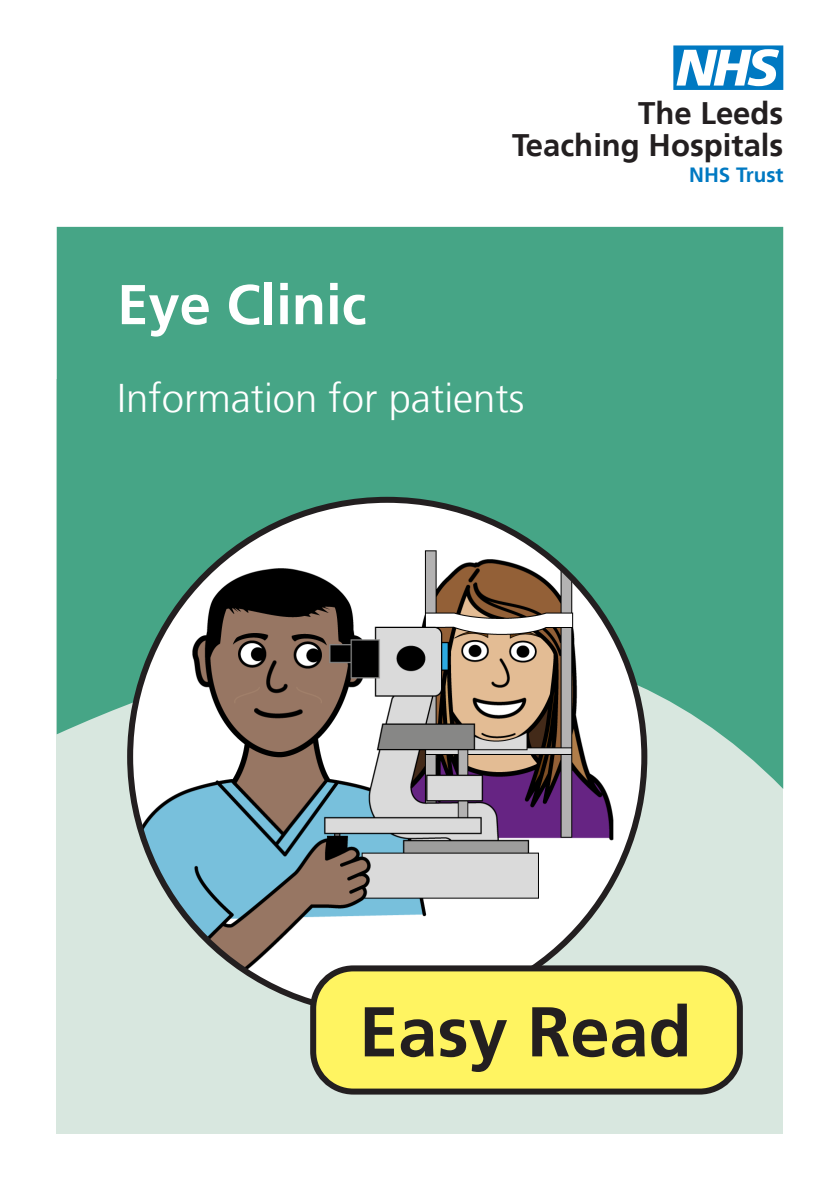
<style>
.page{position:relative;width:840px;height:1191px;background:#fff}
.page>*{position:absolute;margin:0;border:0;box-sizing:border-box;transform-origin:0 0}
.Back_cover_Box_Text{font:700 70.4px "Frutiger LT";color:#231f20}
.t1{font:62.2px "NHS";color:#0079c2}
.Cover_title_A{font:700 56px "Frutiger LT";color:#fff}
.Cover_title_B{font:300 40px "Frutiger LT";color:#fff}
.t2{font:700 31px/31.6px "Frutiger LT";color:#231f20;text-align:right}
.t3{font:700 20.6px "Frutiger LT";color:#0079c2}
</style>
<div class="page">
<div style="left:57px;top:379px;width:725px;height:755px;background:#d8e7df"></div>
<div style="left:57px;top:227px;width:725px;height:562px;background:#46a586"></div>
<img style="left:130px;top:500px;width:514px;height:513px;border-radius:257px">
<div style="left:313px;top:968px;width:426px;height:123px;background:#fff461;border-radius:40px"></div>
<div style="left:310px;top:965px;width:432px;height:129px;border:6px solid #231f20;border-radius:40px"></div>
<h2 class="t1" style="left:673px;top:33px;width:111px">n</h2>
<p class="t2" style="left:512px;top:98px;width:273px">The Leeds<br>Teaching Hospitals</p>
<p class="Cover_title_A" style="left:117px;top:272px;width:250px">Eye Clinic</p>
<p class="Cover_title_B" style="left:117px;top:375px;width:408px">Information for patients</p>
<p class="t3" style="left:688px;top:162px;width:96px">NHS Trust</p>
<p class="Back_cover_Box_Text" style="left:359px;top:990px;width:334px">Easy Read</p>
</div>
